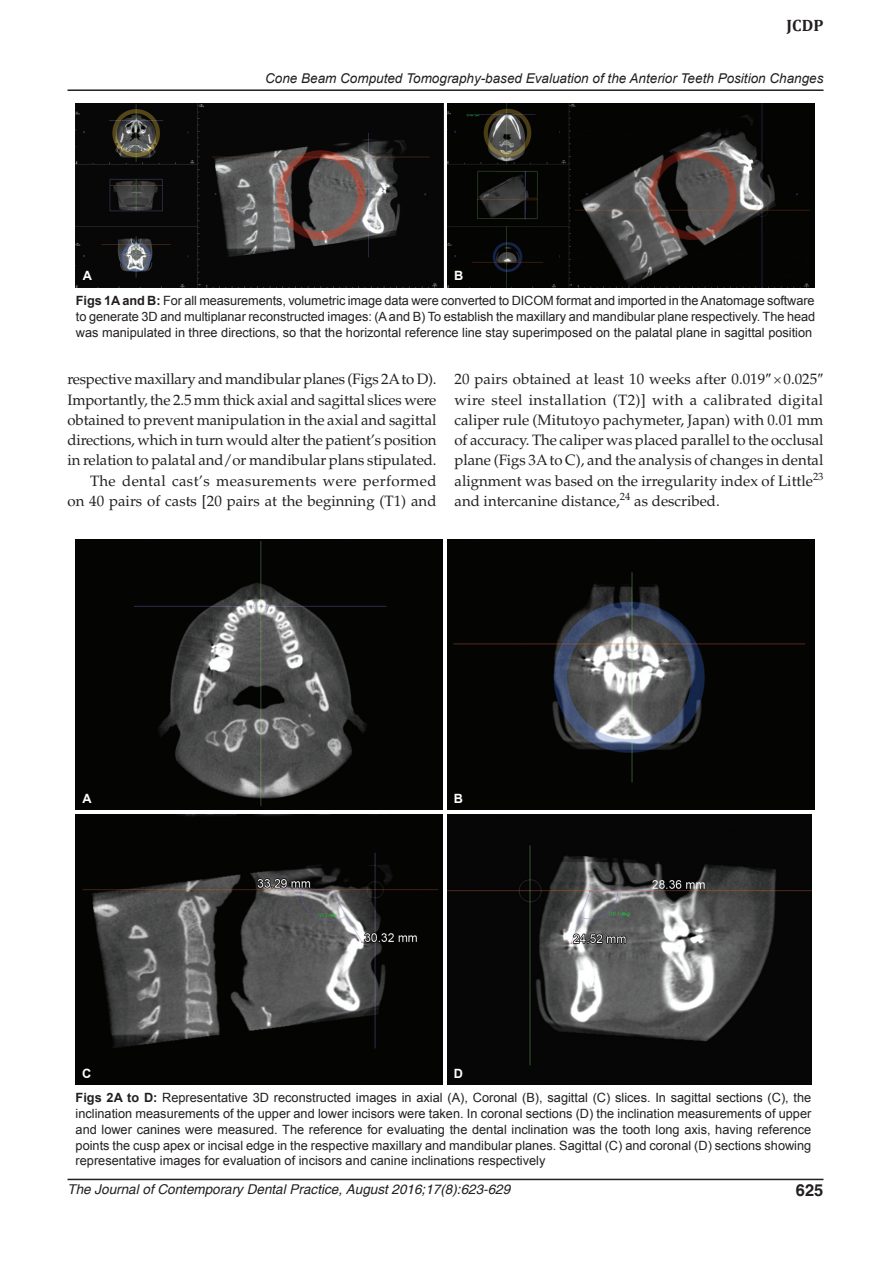
<style>
.page{position:relative;width:891px;height:1269px;background:#fff}
.page>*{position:absolute;margin:0;border:0;box-sizing:border-box;transform-origin:0 0}
.t1{font:700 16.5px "Cambria";color:#231f20}
.t2{font:700 16.5px "Helvetica";color:#231f20}
.t3{font:15px/20.2px "Palatino";letter-spacing:-.005em;color:#231f20;text-align:right}
.t4{font:italic 13.5px "Arial";color:#231f20}
.t5{font:italic 13.5px "Helvetica";color:#231f20}
.t6{font:12.75px/15.8px "Arial";color:#231f20;text-align:justify}
.t7{font:700 12.75px "Arial";color:#fff}
.s1{font-weight:700}
.s2{font-family:"Palatino Linotype"}
</style>
<div class="page">
<hr style="left:68px;top:89px;width:756px;height:2px;background:#231f20">
<hr style="left:68px;top:1179px;width:756px;height:1px;background:#231f20">
<img style="left:76px;top:104px;width:367px;height:183px">
<img style="left:448px;top:104px;width:367px;height:183px">
<img style="left:76px;top:540px;width:367px;height:270px">
<img style="left:447px;top:540px;width:367px;height:270px">
<img style="left:76px;top:814px;width:367px;height:270px">
<img style="left:447px;top:814px;width:364px;height:270px">
<p class="t1" style="left:787px;top:16px;width:38px">JCDP</p>
<p class="t4" style="left:265px;top:69px;width:560px">Cone Beam Computed Tomography-based Evaluation of the Anterior Teeth Position Changes</p>
<p class="t7" style="left:83px;top:268px;width:11px">A</p>
<p class="t7" style="left:454px;top:268px;width:11px">B</p>
<p class="t6" style="left:76px;top:293px;width:741px"><span class="s1">Figs 1A and B:</span> For all measurements, volumetric image data were converted to DICOM format and imported in the Anatomage software to generate 3D and multiplanar reconstructed images: (A and B) To establish the maxillary and mandibular plane respectively. The head was manipulated in three directions, so that the horizontal reference line stay superimposed on the palatal plane in sagittal position</p>
<p class="t3" style="left:68px;top:369px;width:371px">respective maxillary and mandibular planes (Figs 2A to D).<br>Importantly, the 2.5 mm thick axial and sagittal slices were obtained to prevent manipulation in the axial and sagittal directions, which in turn would alter the patient’s position in relation to palatal and/or mandibular plans stipulated.<br>The dental cast’s measurements were performed<br>on 40 pairs of casts [20 pairs at the beginning (T1) and</p>
<p class="t3" style="left:454px;top:369px;width:371px;text-align:justify">20 pairs obtained at least 10 weeks after 0.019<span class="s2">″</span> 0.025<span class="s2">″ </span>wire steel installation (T2)] with a calibrated digital caliper rule (Mitutoyo pachymeter, Japan) with 0.01 mm of accuracy. The caliper was placed parallel to the occlusal plane (Figs 3A to C), and the analysis of changes in dental alignment was based on the irregularity index of Little<sup>23 </sup>and intercanine distance,<sup>24</sup> as described.</p>
<p class="t7" style="left:82px;top:790px;width:11px">A</p>
<p class="t7" style="left:82px;top:1065px;width:11px">C</p>
<p class="t7" style="left:454px;top:790px;width:11px">B</p>
<p class="t7" style="left:454px;top:1065px;width:11px">D</p>
<p class="t6" style="left:76px;top:1090px;width:737px"><span class="s1">Figs 2A to D:</span> Representative 3D reconstructed images in axial (A), Coronal (B), sagittal (C) slices. In sagittal sections (C), the inclination measurements of the upper and lower incisors were taken. In coronal sections (D) the inclination measurements of upper and lower canines were measured. The reference for evaluating the dental inclination was the tooth long axis, having reference points the cusp apex or incisal edge in the respective maxillary and mandibular planes. Sagittal (C) and coronal (D) sections showing representative images for evaluation of incisors and canine inclinations respectively</p>
<p class="t5" style="left:68px;top:1181px;width:444px">The Journal of Contemporary Dental Practice, August 2016;17(8):623-629</p>
<p class="t2" style="left:796px;top:1180px;width:29px">625</p>
</div>
